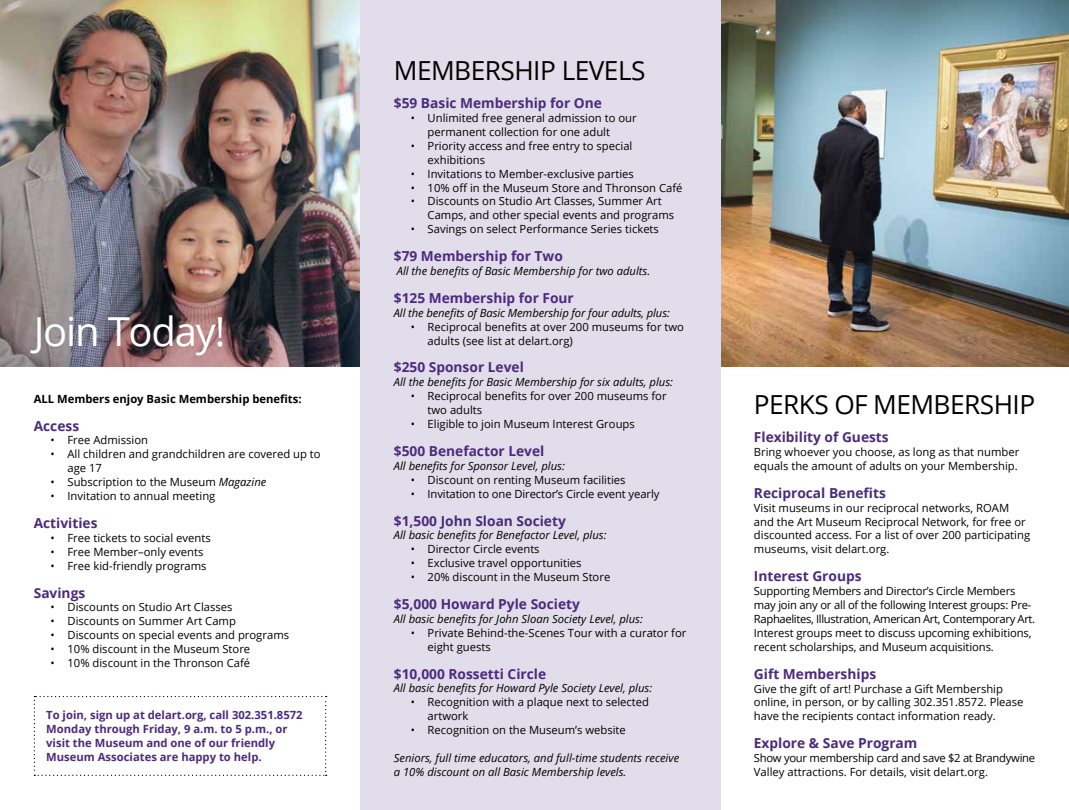
<style>
.page{position:relative;width:1069px;height:810px;background:#fff}
.page>*{position:absolute;margin:0;border:0;box-sizing:border-box;transform-origin:0 0}
.t1{font:40px "Open Sans";letter-spacing:-.03em;color:#fff}
.t2{font:26.25px "Open Sans";letter-spacing:-.02em;color:#000}
.t3{font:700 13.75px "Open Sans";color:#4c2a7e}
.t4{font:11.25px/13.9px "Open Sans";color:#000}
.t5{font:italic 11.25px/13.9px "Open Sans";color:#000}
.t6{font:11.25px/13.9px "Open Sans";letter-spacing:-.02em;color:#000}
.t7{font:700 11.25px/13.9px "Open Sans";color:#4c2a7e}
.t8{font:700 11.25px "Open Sans";color:#000}
.s1{font-style:italic}
</style>
<div class="page">
<img style="left:0;top:0;width:360px;height:366px">
<img style="left:720px;top:0;width:349px;height:366px">
<svg style="left:34px;top:696px;width:293px;height:80px"></svg>
<div style="left:360px;top:0;width:360px;height:810px;background:#e2ddea"></div>
<h1 class="t1" style="left:34px;top:305px;width:193px">Join Today!</h1>
<p class="t8" style="left:34px;top:391px;width:269px">ALL Members enjoy Basic Membership benefits:</p>
<p class="t3" style="left:34px;top:416px;width:47px">Access</p>
<p class="t4" style="left:51px;top:433px;width:99px">• Free Admission</p>
<p class="t4" style="left:68px;top:447px;width:255px;text-indent:-17px">• All children and grandchildren are covered up to age 17</p>
<p class="t4" style="left:51px;top:475px;width:217px">• Subscription to the Museum <span class="s1">Magazine</span></p>
<p class="t4" style="left:51px;top:489px;width:166px">• Invitation to annual meeting</p>
<p class="t3" style="left:34px;top:513px;width:65px">Activities</p>
<p class="t4" style="left:51px;top:531px;width:162px">• Free tickets to social events</p>
<p class="t4" style="left:51px;top:544px;width:154px">• Free Member–only events</p>
<p class="t4" style="left:51px;top:558px;width:158px">• Free kid-friendly programs</p>
<p class="t3" style="left:34px;top:583px;width:53px">Savings</p>
<p class="t4" style="left:51px;top:600px;width:183px">• Discounts on Studio Art Classes</p>
<p class="t4" style="left:51px;top:614px;width:187px">• Discounts on Summer Art Camp</p>
<p class="t4" style="left:51px;top:628px;width:240px">• Discounts on special events and programs</p>
<p class="t4" style="left:51px;top:642px;width:201px">• 10% discount in the Museum Store</p>
<p class="t4" style="left:51px;top:656px;width:201px">• 10% discount in the Thronson Café</p>
<p class="t7" style="left:46px;top:708px;width:258px">To join, sign up at delart.org, call 302.351.8572<br>Monday through Friday, 9 a.m. to 5 p.m., or visit the Museum and one of our friendly Museum Associates are happy to help.</p>
<h2 class="t2" style="left:394px;top:53px;width:253px">MEMBERSHIP LEVELS</h2>
<p class="t3" style="left:394px;top:93px;width:210px">$59 Basic Membership for One</p>
<p class="t4" style="left:428px;top:111px;width:211px;text-indent:-17px">• Unlimited free general admission to our permanent collection for one adult</p>
<p class="t4" style="left:428px;top:139px;width:206px;text-indent:-17px">• Priority access and free entry to special exhibitions</p>
<p class="t4" style="left:411px;top:166px;width:225px">• Invitations to Member-exclusive parties</p>
<p class="t4" style="left:411px;top:180px;width:273px">• 10% off in the Museum Store and Thronson Café</p>
<p class="t4" style="left:428px;top:194px;width:248px;text-indent:-17px">• Discounts on Studio Art Classes, Summer Art<br>Camps, and other special events and programs</p>
<p class="t4" style="left:411px;top:222px;width:250px">• Savings on select Performance Series tickets</p>
<p class="t3" style="left:394px;top:246px;width:171px">$79 Membership for Two</p>
<p class="t5" style="left:397px;top:264px;width:255px">All the benefits of Basic Membership for two adults.</p>
<p class="t3" style="left:394px;top:288px;width:181px">$125 Membership for Four</p>
<p class="t5" style="left:394px;top:305px;width:277px">All the benefits of Basic Membership for four adults, plus:</p>
<p class="t4" style="left:428px;top:319px;width:258px;text-indent:-17px">• Reciprocal benefits at over 200 museums for two adults (see list at delart.org)</p>
<p class="t3" style="left:394px;top:358px;width:132px">$250 Sponsor Level</p>
<p class="t5" style="left:394px;top:375px;width:281px">All the benefits for Basic Membership for six adults, plus:</p>
<p class="t4" style="left:428px;top:389px;width:240px;text-indent:-17px">• Reciprocal benefits for over 200 museums for two adults</p>
<p class="t4" style="left:411px;top:417px;width:226px">• Eligible to join Museum Interest Groups</p>
<p class="t3" style="left:394px;top:441px;width:152px">$500 Benefactor Level</p>
<p class="t5" style="left:394px;top:459px;width:173px">All benefits for Sponsor Level, plus:</p>
<p class="t4" style="left:411px;top:472px;width:216px">• Discount on renting Museum facilities</p>
<p class="t4" style="left:411px;top:486px;width:250px">• Invitation to one Director’s Circle event yearly</p>
<p class="t3" style="left:394px;top:511px;width:173px">$1,500 John Sloan Society</p>
<p class="t5" style="left:394px;top:528px;width:214px">All basic benefits for Benefactor Level, plus:</p>
<p class="t4" style="left:411px;top:542px;width:130px">• Director Circle events</p>
<p class="t4" style="left:411px;top:556px;width:172px">• Exclusive travel opportunities</p>
<p class="t4" style="left:411px;top:570px;width:201px">• 20% discount in the Museum Store</p>
<p class="t3" style="left:394px;top:594px;width:188px">$5,000 Howard Pyle Society</p>
<p class="t5" style="left:394px;top:612px;width:251px">All basic benefits for John Sloan Society Level, plus:</p>
<p class="t4" style="left:428px;top:625px;width:260px;text-indent:-17px">• Private Behind-the-Scenes Tour with a curator for eight guests</p>
<p class="t3" style="left:394px;top:664px;width:154px">$10,000 Rossetti Circle</p>
<p class="t5" style="left:394px;top:681px;width:260px">All basic benefits for Howard Pyle Society Level, plus:</p>
<p class="t4" style="left:428px;top:695px;width:223px;text-indent:-17px">• Recognition with a plaque next to selected artwork</p>
<p class="t4" style="left:411px;top:723px;width:217px">• Recognition on the Museum’s website</p>
<p class="t5" style="left:394px;top:751px;width:287px">Seniors, full time educators, and full-time students receive a 10% discount on all Basic Membership levels.</p>
<h2 class="t2" style="left:754px;top:387px;width:283px">PERKS OF MEMBERSHIP</h2>
<p class="t3" style="left:754px;top:427px;width:136px">Flexibility of Guests</p>
<p class="t4" style="left:754px;top:445px;width:267px">Bring whoever you choose, as long as that number equals the amount of adults on your Membership.</p>
<p class="t3" style="left:754px;top:483px;width:133px">Reciprocal Benefits</p>
<p class="t4" style="left:754px;top:500px;width:278px">Visit museums in our reciprocal networks, ROAM and the Art Museum Reciprocal Network, for free or discounted access. For a list of over 200 participating museums, visit delart.org.</p>
<p class="t3" style="left:754px;top:567px;width:109px">Interest Groups</p>
<p class="t6" style="left:754px;top:584px;width:283px">Supporting Members and Director’s Circle Members may join any or all of the following Interest groups: Pre-Raphaelites, Illustration, American Art, Contemporary Art.<br>Interest groups meet to discuss upcoming exhibitions, recent scholarships, and Museum acquisitions.</p>
<p class="t3" style="left:754px;top:664px;width:124px">Gift Memberships</p>
<p class="t4" style="left:754px;top:681px;width:271px">Give the gift of art! Purchase a Gift Membership online, in person, or by calling 302.351.8572. Please have the recipients contact information ready.</p>
<p class="t3" style="left:754px;top:733px;width:165px">Explore &amp; Save Program</p>
<p class="t4" style="left:754px;top:751px;width:283px">Show your membership card and save $2 at Brandywine<br>Valley attractions. For details, visit delart.org.</p>
</div>
